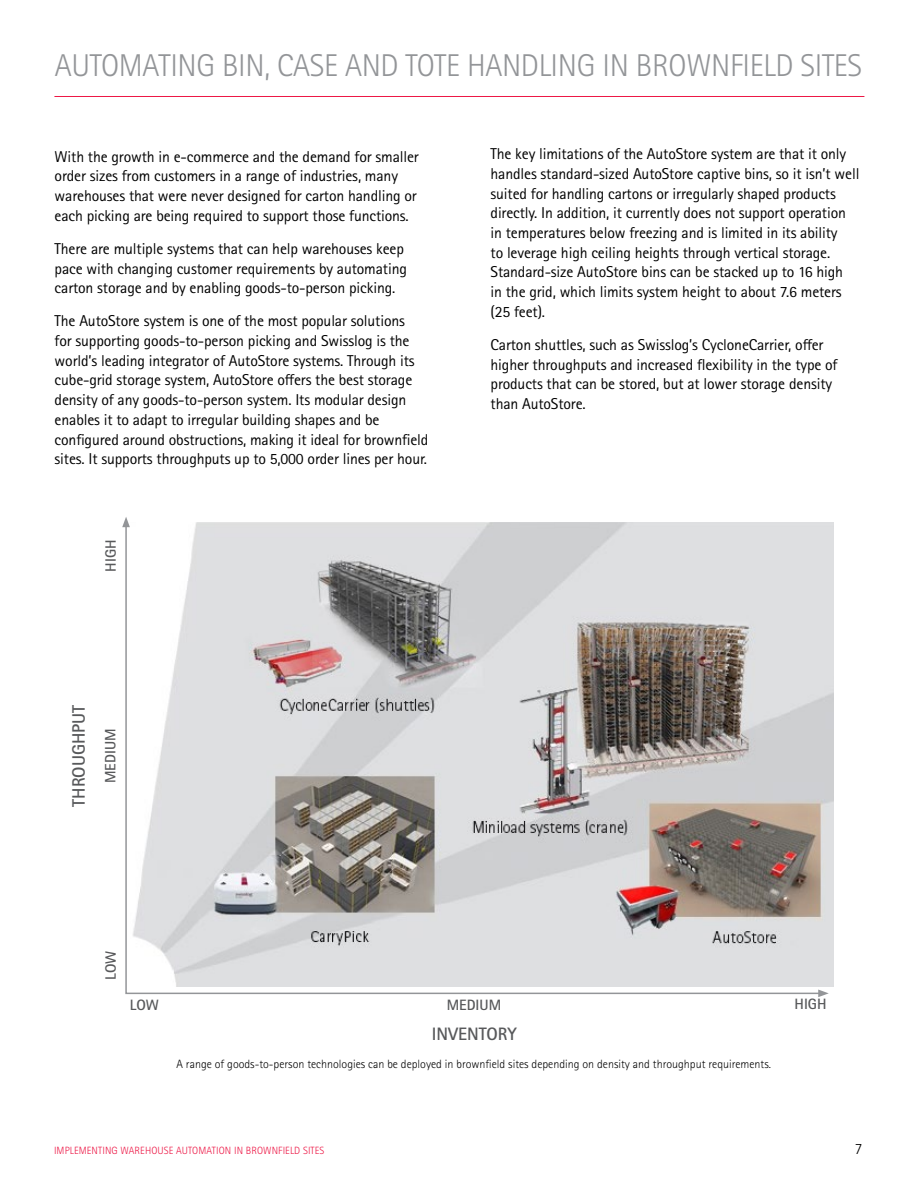
<style>
.page{position:relative;width:918px;height:1188px;background:#fff}
.page>*{position:absolute;margin:0;border:0;box-sizing:border-box;transform-origin:0 0}
.t1{font:300 31.5px "Rotis Sans Serif Pro";letter-spacing:-.01em;color:#939598}
.t2{font:700 18px "Rotis Sans Serif Pro";color:#58595b}
.t3{font:15.75px/19.6px "Rotis Sans Serif Pro";letter-spacing:-.01em;color:#000}
.t4{font:300 15.75px "Rotis Sans Serif Pro";color:#000}
.t5{font:700 15px "Rotis Sans Serif Pro";color:#58595b}
.t6{font:300 12px "Rotis Sans Serif Pro";color:#000}
.t7{font:300 10.5px "Rotis Sans Serif Pro";letter-spacing:.01em;color:#ed1846}
</style>
<div class="page">
<svg style="left:125px;top:523px;width:697px;height:472px;background:#c4c1c1"></svg>
<svg style="left:122px;top:517px;width:8px;height:10px"></svg>
<svg style="left:818px;top:990px;width:11px;height:7px"></svg>
<hr style="left:54px;top:96px;width:810px;height:1px;background:#ed1846">
<h1 class="t1" style="left:55px;top:47px;width:809px">AUTOMATING BIN, CASE AND TOTE HANDLING IN BROWNFIELD SITES</h1>
<p class="t3" style="left:55px;top:147px;width:366px">With the growth in e-commerce and the demand for smaller order sizes from customers in a range of industries, many warehouses that were never designed for carton handling or each picking are being required to support those functions.</p>
<p class="t3" style="left:55px;top:239px;width:354px">There are multiple systems that can help warehouses keep pace with changing customer requirements by automating carton storage and by enabling goods-to-person picking.</p>
<p class="t3" style="left:55px;top:311px;width:375px">The AutoStore system is one of the most popular solutions<br>for supporting goods-to-person picking and Swisslog is the world’s leading integrator of AutoStore systems. Through its cube-grid storage system, AutoStore offers the best storage density of any goods-to-person system. Its modular design enables it to adapt to irregular building shapes and be configured around obstructions, making it ideal for brownfield sites. It supports throughputs up to 5,000 order lines per hour.</p>
<p class="t5" style="left:101px;top:572px;width:33px;rotate:-90deg">HIGH</p>
<p class="t2" style="left:68px;top:807px;width:103px;rotate:-90deg">THROUGHPUT</p>
<p class="t5" style="left:101px;top:783px;width:56px;rotate:-90deg">MEDIUM</p>
<p class="t5" style="left:101px;top:980px;width:31px;rotate:-90deg">LOW</p>
<p class="t3" style="left:491px;top:144px;width:370px">The key limitations of the AutoStore system are that it only handles standard-sized AutoStore captive bins, so it isn’t well suited for handling cartons or irregularly shaped products directly. In addition, it currently does not support operation in temperatures below freezing and is limited in its ability<br>to leverage high ceiling heights through vertical storage.<br>Standard-size AutoStore bins can be stacked up to 16 high<br>in the grid, which limits system height to about 7.6 meters (25 feet).</p>
<p class="t3" style="left:491px;top:335px;width:349px">Carton shuttles, such as Swisslog’s CycloneCarrier, offer higher throughputs and increased flexibility in the type of products that can be stored, but at lower storage density than AutoStore.</p>
<p class="t5" style="left:130px;top:996px;width:31px">LOW</p>
<p class="t5" style="left:447px;top:996px;width:56px">MEDIUM</p>
<p class="t2" style="left:432px;top:1022px;width:86px">INVENTORY</p>
<p class="t6" style="left:177px;top:1057px;width:596px">A range of goods-to-person technologies can be deployed in brownfield sites depending on density and throughput requirements.</p>
<p class="t5" style="left:795px;top:995px;width:33px">HIGH</p>
<p class="t7" style="left:54px;top:1144px;width:272px">IMPLEMENTING WAREHOUSE AUTOMATION IN BROWNFIELD SITES</p>
<p class="t4" style="left:855px;top:1139px;width:9px">7</p>
</div>
